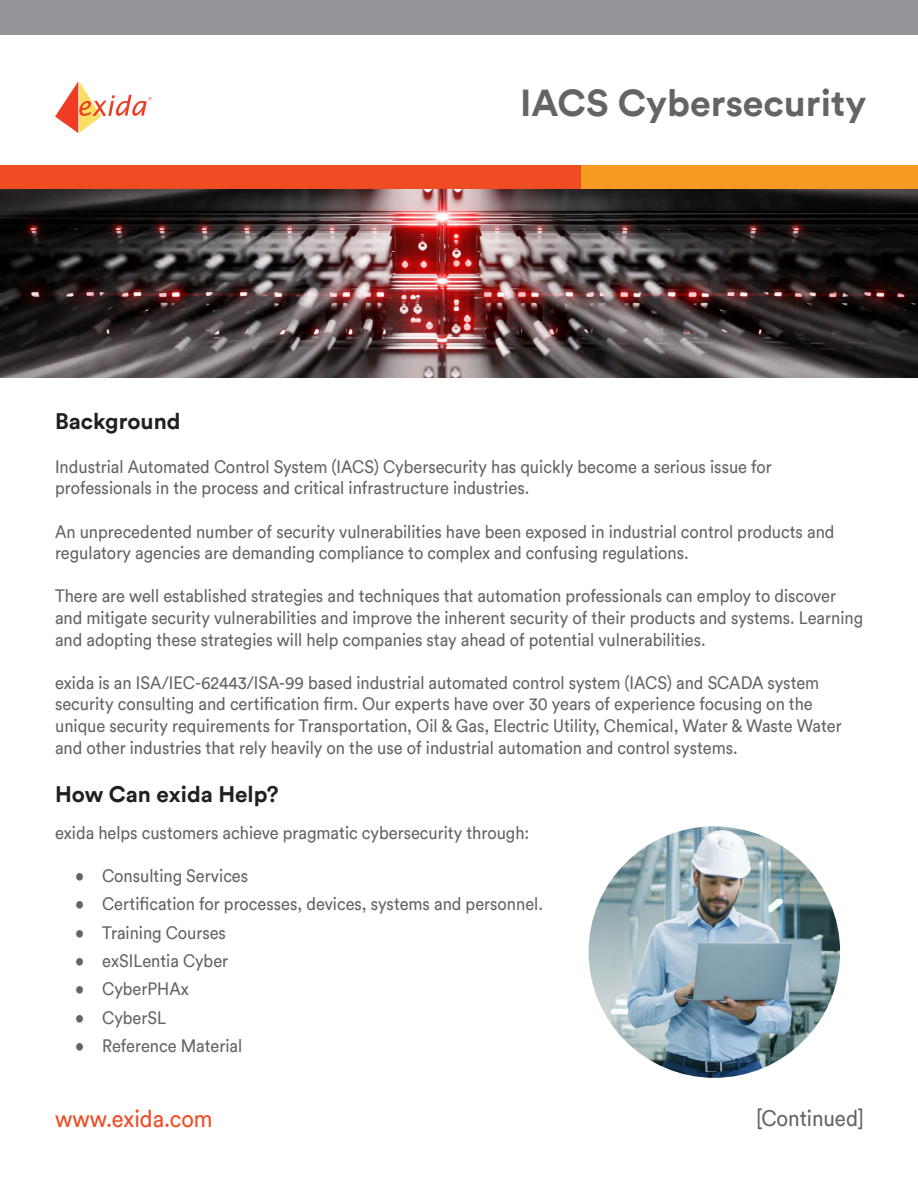
<style>
.page{position:relative;width:918px;height:1188px;background:#fff}
.page>*{position:absolute;margin:0;border:0;box-sizing:border-box;transform-origin:0 0}
.t1{font:700 37.5px "Circular";color:#636466}
.t2{font:24px "Circular";color:#f04c23;scale:.91 1}
.t3{font:700 22.5px "Circular";color:#231f20}
.t4{font:22.5px "Circular";color:#636466;scale:.91 1}
.t5{font:18px/21.6px "Circular";color:#636466;scale:.91 1}
</style>
<div class="page">
<svg style="left:55px;top:81px;width:97px;height:52px"></svg>
<div style="left:0;top:165px;width:582px;height:25px;background:#f04c23"></div>
<div style="left:582px;top:165px;width:336px;height:25px;background:#f89921"></div>
<div style="left:0;top:0;width:918px;height:35px;background:#939598"></div>
<img style="left:0;top:190px;width:918px;height:188px">
<img style="left:589px;top:826px;width:251px;height:252px;border-radius:126px">
<h1 class="t1" style="left:520px;top:79px;width:348px">IACS Cybersecurity</h1>
<p class="t3" style="left:55px;top:406px;width:127px">Background</p>
<p class="t5" style="left:55px;top:456px;width:789px">Industrial Automated Control System (IACS) Cybersecurity has quickly become a serious issue for professionals in the process and critical infrastructure industries.</p>
<p class="t5" style="left:55px;top:520px;width:858px">An unprecedented number of security vulnerabilities have been exposed in industrial control products and regulatory agencies are demanding compliance to complex and confusing regulations.</p>
<p class="t5" style="left:55px;top:585px;width:890px">There are well established strategies and techniques that automation professionals can employ to discover and mitigate security vulnerabilities and improve the inherent security of their products and systems. Learning and adopting these strategies will help companies stay ahead of potential vulnerabilities.</p>
<p class="t5" style="left:55px;top:672px;width:866px">exida is an ISA/IEC-62443/ISA-99 based industrial automated control system (IACS) and SCADA system security consulting and certification firm. Our experts have over 30 years of experience focusing on the unique security requirements for Transportation, Oil &amp; Gas, Electric Utility, Chemical, Water &amp; Waste Water and other industries that rely heavily on the use of industrial automation and control systems.</p>
<p class="t3" style="left:55px;top:780px;width:225px">How Can exida Help?</p>
<p class="t5" style="left:55px;top:821px;width:523px">exida helps customers achieve pragmatic cybersecurity through:</p>
<p class="t5" style="left:75px;top:864px;width:192px">• Consulting Services</p>
<p class="t5" style="left:75px;top:893px;width:515px">• Certification for processes, devices, systems and personnel.</p>
<p class="t5" style="left:75px;top:921px;width:167px">• Training Courses</p>
<p class="t5" style="left:75px;top:950px;width:170px">• exSILentia Cyber</p>
<p class="t5" style="left:75px;top:978px;width:126px">• CyberPHAx</p>
<p class="t5" style="left:75px;top:1006px;width:101px">• CyberSL</p>
<p class="t5" style="left:75px;top:1035px;width:185px">• Reference Material</p>
<h2 class="t2" style="left:55px;top:1105px;width:175px">www.exida.com</h2>
<p class="t4" style="left:756px;top:1105px;width:120px">[Continued]</p>
</div>
